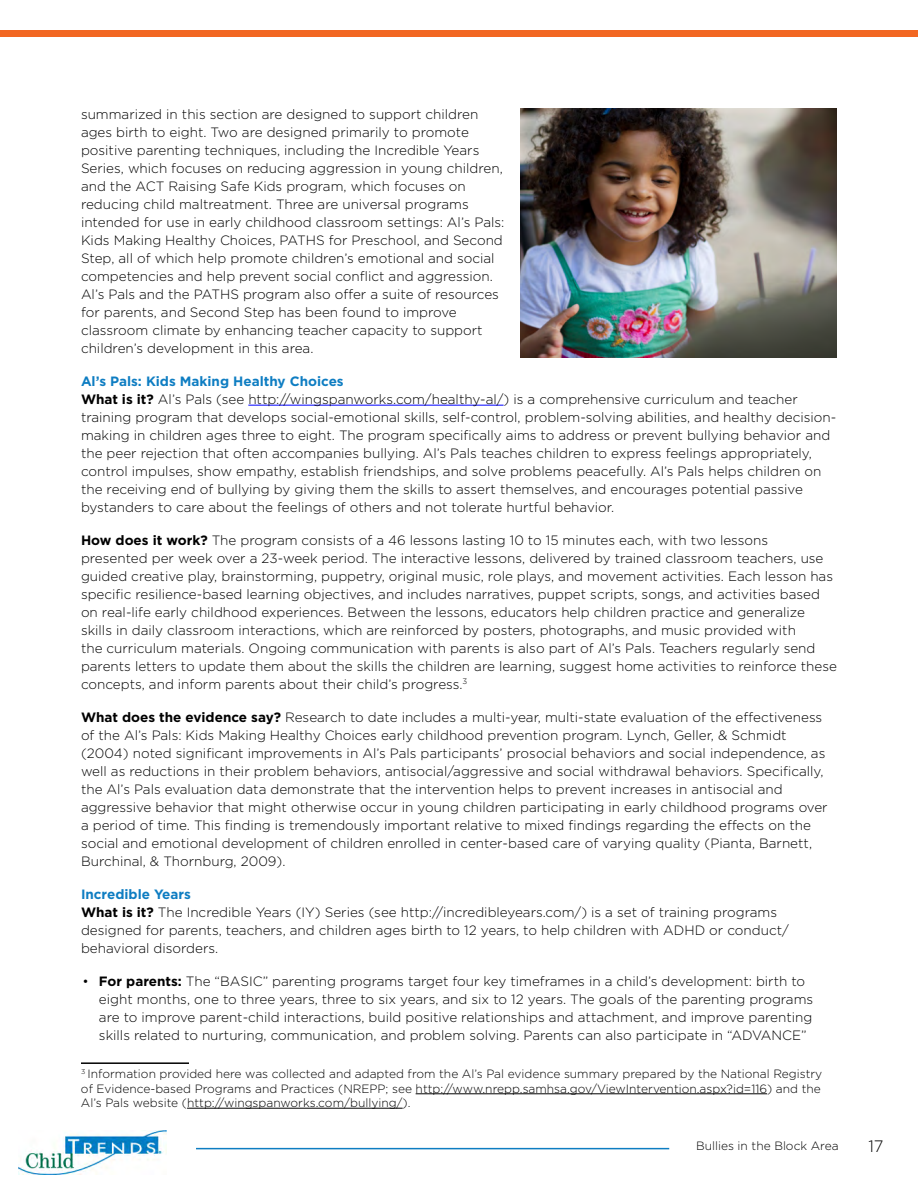
<style>
.page{position:relative;width:918px;height:1188px;background:#fff}
.page>*{position:absolute;margin:0;border:0;box-sizing:border-box;transform-origin:0 0}
.t1{font:300 16.5px "Gotham";color:#000}
.t2{font:300 13.5px/18px "Gotham";color:#000}
.t3{font:300 12px/14.4px "Gotham";color:#000}
.s1{font-weight:700;color:#0e7dc2}
.s2{font-weight:700}
</style>
<div class="page">
<hr style="left:196px;top:1148px;width:473px;height:1px;background:#0e7dc2">
<img style="left:18px;top:1130px;width:149px;height:44px">
<div style="left:0;top:30px;width:918px;height:7px;background:#f26722"></div>
<hr style="left:248px;top:405px;width:256px;height:1px;background:#00f">
<hr style="left:81px;top:1062px;width:108px;height:2px;background:#000">
<hr style="left:416px;top:1093px;width:351px;height:1px;background:#000">
<hr style="left:187px;top:1108px;width:216px;height:1px;background:#000">
<img style="left:520px;top:108px;width:317px;height:250px">
<p class="t2" style="left:81px;top:105px;width:425px">summarized in this section are designed to support children ages birth to eight. Two are designed primarily to promote positive parenting techniques, including the Incredible Years Series, which focuses on reducing aggression in young children, and the ACT Raising Safe Kids program, which focuses on reducing child maltreatment. Three are universal programs intended for use in early childhood classroom settings: Al’s Pals:<br>Kids Making Healthy Choices, PATHS for Preschool, and Second Step, all of which help promote children’s emotional and social competencies and help prevent social conflict and aggression.<br>Al’s Pals and the PATHS program also offer a suite of resources for parents, and Second Step has been found to improve classroom climate by enhancing teacher capacity to support children’s development in this area.</p>
<p class="t2" style="left:81px;top:372px;width:757px"><span class="s1">Al’s Pals: Kids Making Healthy Choices<br></span><span class="s2">What is it?</span> Al’s Pals (see http://wingspanworks.com/healthy-al/) is a comprehensive curriculum and teacher training program that develops social-emotional skills, self-control, problem-solving abilities, and healthy decision&shy;making in children ages three to eight. The program specifically aims to address or prevent bullying behavior and the peer rejection that often accompanies bullying. Al’s Pals teaches children to express feelings appropriately, control impulses, show empathy, establish friendships, and solve problems peacefully. Al’s Pals helps children on the receiving end of bullying by giving them the skills to assert themselves, and encourages potential passive bystanders to care about the feelings of others and not tolerate hurtful behavior.</p>
<p class="t2" style="left:81px;top:531px;width:758px"><span class="s2">How does it work?</span> The program consists of a 46 lessons lasting 10 to 15 minutes each, with two lessons presented per week over a 23-week period. The interactive lessons, delivered by trained classroom teachers, use guided creative play, brainstorming, puppetry, original music, role plays, and movement activities. Each lesson has specific resilience-based learning objectives, and includes narratives, puppet scripts, songs, and activities based on real-life early childhood experiences. Between the lessons, educators help children practice and generalize skills in daily classroom interactions, which are reinforced by posters, photographs, and music provided with<br>the curriculum materials. Ongoing communication with parents is also part of Al’s Pals. Teachers regularly send parents letters to update them about the skills the children are learning, suggest home activities to reinforce these concepts, and inform parents about their child’s progress.<sup>3</sup></p>
<p class="t2" style="left:81px;top:708px;width:748px"><span class="s2">What does the evidence say?</span> Research to date includes a multi-year, multi-state evaluation of the effectiveness of the Al’s Pals: Kids Making Healthy Choices early childhood prevention program. Lynch, Geller, &amp; Schmidt (2004) noted significant improvements in Al’s Pals participants’ prosocial behaviors and social independence, as well as reductions in their problem behaviors, antisocial/aggressive and social withdrawal behaviors. Specifically, the Al’s Pals evaluation data demonstrate that the intervention helps to prevent increases in antisocial and aggressive behavior that might otherwise occur in young children participating in early childhood programs over a period of time. This finding is tremendously important relative to mixed findings regarding the effects on the social and emotional development of children enrolled in center-based care of varying quality (Pianta, Barnett, Burchinal, &amp; Thornburg, 2009).</p>
<p class="t2" style="left:81px;top:885px;width:709px"><span class="s1">Incredible Years<br></span><span class="s2">What is it?</span> The Incredible Years (IY) Series (see http://incredibleyears.com/) is a set of training programs designed for parents, teachers, and children ages birth to 12 years, to help children with ADHD or conduct/ behavioral disorders.</p>
<p class="t2" style="left:99px;top:972px;width:716px;text-indent:-16px">• <span class="s2">For parents:</span> The “BASIC” parenting programs target four key timeframes in a child’s development: birth to eight months, one to three years, three to six years, and six to 12 years. The goals of the parenting programs are to improve parent-child interactions, build positive relationships and attachment, and improve parenting skills related to nurturing, communication, and problem solving. Parents can also participate in “ADVANCE”</p>
<p class="t3" style="left:81px;top:1066px;width:743px"><sup>3</sup> Information provided here was collected and adapted from the Al’s Pal evidence summary prepared by the National Registry of Evidence-based Programs and Practices (NREPP; see http://www.nrepp.samhsa.gov/ViewIntervention.aspx?id=116) and the<br>Al’s Pals website (http://wingspanworks.com/bullying/).</p>
<p class="t3" style="left:696px;top:1139px;width:144px">Bullies in the Block Area</p>
<p class="t1" style="left:868px;top:1136px;width:17px">17</p>
</div>
